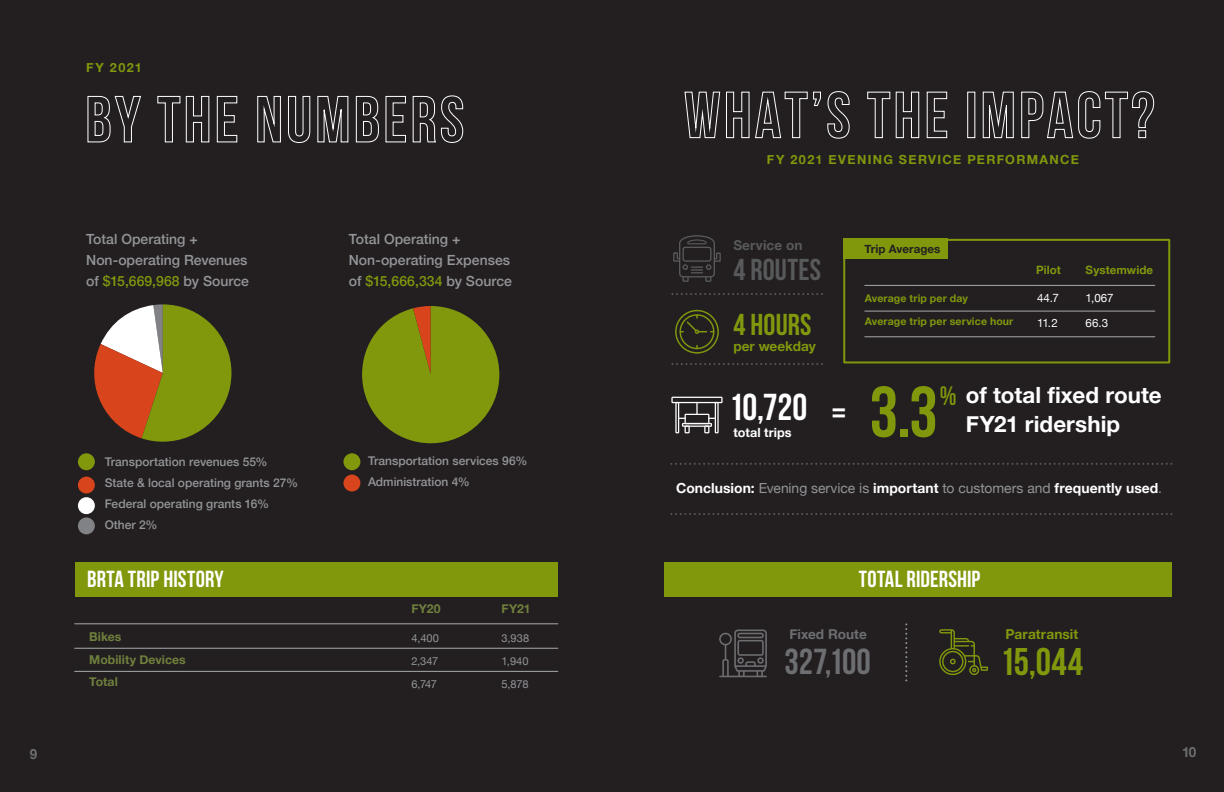
<style>
.page{position:relative;width:1224px;height:792px;background:#231f20}
.page>*{position:absolute;margin:0;border:0;box-sizing:border-box;transform-origin:0 0}
.t1{font:700 71.8px "Bebas Neue";color:#81980d}
.t2{font:700 38.6px "Bebas Neue";color:#81980d}
.t3{font:700 37.5px "Bebas Neue";color:#fff}
.t4{font:700 36.2px "Bebas Neue";color:#6d6e71}
.t5{font:700 30.2px "Bebas Neue";letter-spacing:.01em;color:#58595b}
.t6{font:700 30.2px "Bebas Neue";letter-spacing:.005em;color:#81980d}
.t7{font:700 26.7px "Bebas Neue";color:#81980d}
.t8{font:700 23.3px "Bebas Neue";letter-spacing:.005em;color:#fff}
.t9{font:700 22.4px "Helvetica Neue";letter-spacing:.005em;color:#fff}
.t10{font:500 14px/21px "Helvetica Neue";color:#939598}
.t11{font:700 14px "Helvetica Neue";color:#6d6e71;scale:.96 1}
.t12{font:700 13.9px "Helvetica Neue";letter-spacing:.005em;color:#fff}
.t13{font:700 13.7px "Helvetica Neue";letter-spacing:.005em;color:#81980d}
.t14{font:700 13.6px "Helvetica Neue";color:#6d6e71}
.t15{font:700 13.6px "Helvetica Neue";letter-spacing:.005em;color:#81980d}
.t16{font:700 13.6px "Helvetica Neue";letter-spacing:.005em;color:#58595b}
.t17{font:700 12.6px "Helvetica Neue";letter-spacing:.105em;color:#81980d}
.t18{font:700 12.6px "Helvetica Neue";letter-spacing:.005em;color:#fff}
.t19{font:700 12.2px/22.8px "Helvetica Neue";letter-spacing:.005em;color:#6f803d}
.t20{font:500 12px/21px "Helvetica Neue";color:#939598}
.t21{font:11.5px/24.8px "Helvetica Neue";letter-spacing:.005em;color:#fff}
.t22{font:700 11.5px "Helvetica Neue";letter-spacing:.005em;color:#81980d}
.t23{font:700 11.5px "Helvetica Neue";letter-spacing:.005em;color:#231f20}
.t24{font:11px/22.8px "Helvetica Neue";color:#939598;text-align:justify}
.t25{font:700 10.6px "Helvetica Neue";letter-spacing:.015em;color:#81980d}
.s1{color:#81980d}
.s2{font-weight:400;color:#939598}
</style>
<div class="page">
<div style="left:78px;top:453px;width:17px;height:17px;background:#81980d;border-radius:8px"></div>
<div style="left:78px;top:477px;width:17px;height:17px;background:#d8441c;border-radius:8px"></div>
<div style="left:343px;top:453px;width:17px;height:17px;background:#81980d;border-radius:8px"></div>
<div style="left:343px;top:475px;width:17px;height:17px;background:#d8441c;border-radius:8px"></div>
<div style="left:78px;top:497px;width:17px;height:17px;background:#fff;border-radius:8px"></div>
<div style="left:78px;top:517px;width:17px;height:17px;background:#808285;border-radius:8px"></div>
<hr style="left:75px;top:624px;width:483px;height:1px;background:#a7a9ac">
<hr style="left:75px;top:648px;width:483px;height:1px;background:#a7a9ac">
<hr style="left:75px;top:671px;width:483px;height:1px;background:#a7a9ac">
<div style="left:75px;top:562px;width:483px;height:34px;background:#81980d"></div>
<div style="left:664px;top:562px;width:508px;height:34px;background:#81980d"></div>
<div style="left:843px;top:239px;width:327px;height:124px;border:2px solid #81980d"></div>
<svg style="left:94px;top:304px;width:137px;height:138px"></svg>
<svg style="left:362px;top:306px;width:137px;height:137px"></svg>
<svg style="left:87px;top:95px;width:54px;height:48px"></svg>
<svg style="left:157px;top:95px;width:53px;height:48px"></svg>
<svg style="left:216px;top:95px;width:22px;height:48px"></svg>
<svg style="left:257px;top:95px;width:24px;height:48px"></svg>
<svg style="left:288px;top:95px;width:23px;height:48px"></svg>
<svg style="left:317px;top:95px;width:32px;height:48px"></svg>
<svg style="left:355px;top:95px;width:24px;height:48px"></svg>
<svg style="left:385px;top:95px;width:21px;height:48px"></svg>
<svg style="left:412px;top:95px;width:52px;height:48px"></svg>
<svg style="left:684px;top:91px;width:137px;height:48px"></svg>
<svg style="left:827px;top:91px;width:23px;height:48px"></svg>
<svg style="left:867px;top:91px;width:53px;height:48px"></svg>
<svg style="left:926px;top:91px;width:22px;height:48px"></svg>
<div style="left:967px;top:92px;width:8px;height:46px;border:1px solid #fff"></div>
<svg style="left:982px;top:91px;width:32px;height:48px"></svg>
<svg style="left:1021px;top:91px;width:134px;height:48px"></svg>
<svg style="left:939px;top:629px;width:49px;height:46px"></svg>
<svg style="left:719px;top:630px;width:48px;height:47px"></svg>
<svg style="left:905px;top:624px;width:2px;height:58px"></svg>
<svg style="left:671px;top:293px;width:151px;height:2px"></svg>
<svg style="left:671px;top:363px;width:151px;height:2px"></svg>
<svg style="left:670px;top:463px;width:501px;height:2px"></svg>
<svg style="left:670px;top:513px;width:501px;height:2px"></svg>
<svg style="left:675px;top:310px;width:44px;height:44px"></svg>
<svg style="left:673px;top:235px;width:48px;height:47px"></svg>
<svg style="left:671px;top:397px;width:52px;height:36px"></svg>
<hr style="left:865px;top:285px;width:290px;height:1px;background:#a7a9ac">
<hr style="left:865px;top:311px;width:290px;height:1px;background:#a7a9ac">
<hr style="left:865px;top:337px;width:290px;height:1px;background:#a7a9ac">
<div style="left:843px;top:238px;width:104px;height:21px;background:#81980d"></div>
<p class="t17" style="left:86px;top:58px;width:57px">FY 2021</p>
<p class="t10" style="left:86px;top:227px;width:164px">Total Operating +<br>Non-operating Revenues of <span class="s1">$15,669,968</span> by Source</p>
<p class="t10" style="left:349px;top:227px;width:165px">Total Operating +<br>Non-operating Expenses of <span class="s1">$15,666,334</span> by Source</p>
<p class="t20" style="left:105px;top:450px;width:195px">Transportation revenues 55%<br>State &amp; local operating grants 27%<br>Federal operating grants 16%<br>Other 2%</p>
<h3 class="t8" style="left:87px;top:566px;width:138px">BRTA TRIP HISTORY</h3>
<p class="t19" style="left:89px;top:625px;width:98px">Bikes<br>Mobility Devices<br>Total</p>
<p class="t20" style="left:368px;top:449px;width:161px">Transportation services 96%<br>Administration 4%</p>
<p class="t19" style="left:411px;top:598px;width:31px">FY20</p>
<p class="t24" style="left:411px;top:627px;width:29px">4,400<br>2,347<br>6,747</p>
<p class="t19" style="left:502px;top:598px;width:30px">FY21</p>
<p class="t24" style="left:502px;top:627px;width:29px">3,938<br>1,940<br>5,878</p>
<p class="t17" style="left:767px;top:149px;width:314px">FY 2021 EVENING SERVICE PERFORMANCE</p>
<p class="t16" style="left:733px;top:235px;width:71px">Service on</p>
<h3 class="t5" style="left:733px;top:253px;width:89px">4 ROUTES</h3>
<h3 class="t6" style="left:733px;top:308px;width:80px">4 HOURS</h3>
<p class="t15" style="left:733px;top:336px;width:84px">per weekday</p>
<p class="t23" style="left:865px;top:240px;width:77px">Trip Averages</p>
<p class="t25" style="left:865px;top:289px;width:105px">Average trip per day</p>
<p class="t25" style="left:865px;top:313px;width:150px">Average trip per service hour</p>
<p class="t22" style="left:1036px;top:261px;width:26px">Pilot</p>
<p class="t22" style="left:1086px;top:261px;width:69px">Systemwide</p>
<p class="t21" style="left:1037px;top:286px;width:23px">44.7<br>11.2</p>
<p class="t21" style="left:1086px;top:286px;width:29px">1,067<br>66.3</p>
<h1 class="t1" style="left:870px;top:373px;width:70px">3.3</h1>
<h3 class="t7" style="left:940px;top:381px;width:18px">%</h3>
<h3 class="t9" style="left:966px;top:378px;width:197px">of total fixed route</h3>
<h3 class="t3" style="left:729px;top:386px;width:119px">10,720 =</h3>
<p class="t18" style="left:733px;top:422px;width:60px">total trips</p>
<h3 class="t9" style="left:966px;top:407px;width:156px">FY21 ridership</h3>
<p class="t12" style="left:676px;top:477px;width:488px">Conclusion: <span class="s2">Evening service is</span> important <span class="s2">to customers and</span> frequently used<span class="s2">.</span></p>
<h3 class="t8" style="left:859px;top:566px;width:123px">TOTAL RIDERSHIP</h3>
<p class="t14" style="left:789px;top:623px;width:79px">Fixed Route</p>
<p class="t13" style="left:1006px;top:623px;width:74px">Paratransit</p>
<h3 class="t4" style="left:785px;top:642px;width:88px">327,100</h3>
<h2 class="t2" style="left:1000px;top:641px;width:85px">15,044</h2>
<p class="t11" style="left:30px;top:743px;width:9px">9</p>
<p class="t11" style="left:1182px;top:741px;width:16px">10</p>
</div>
